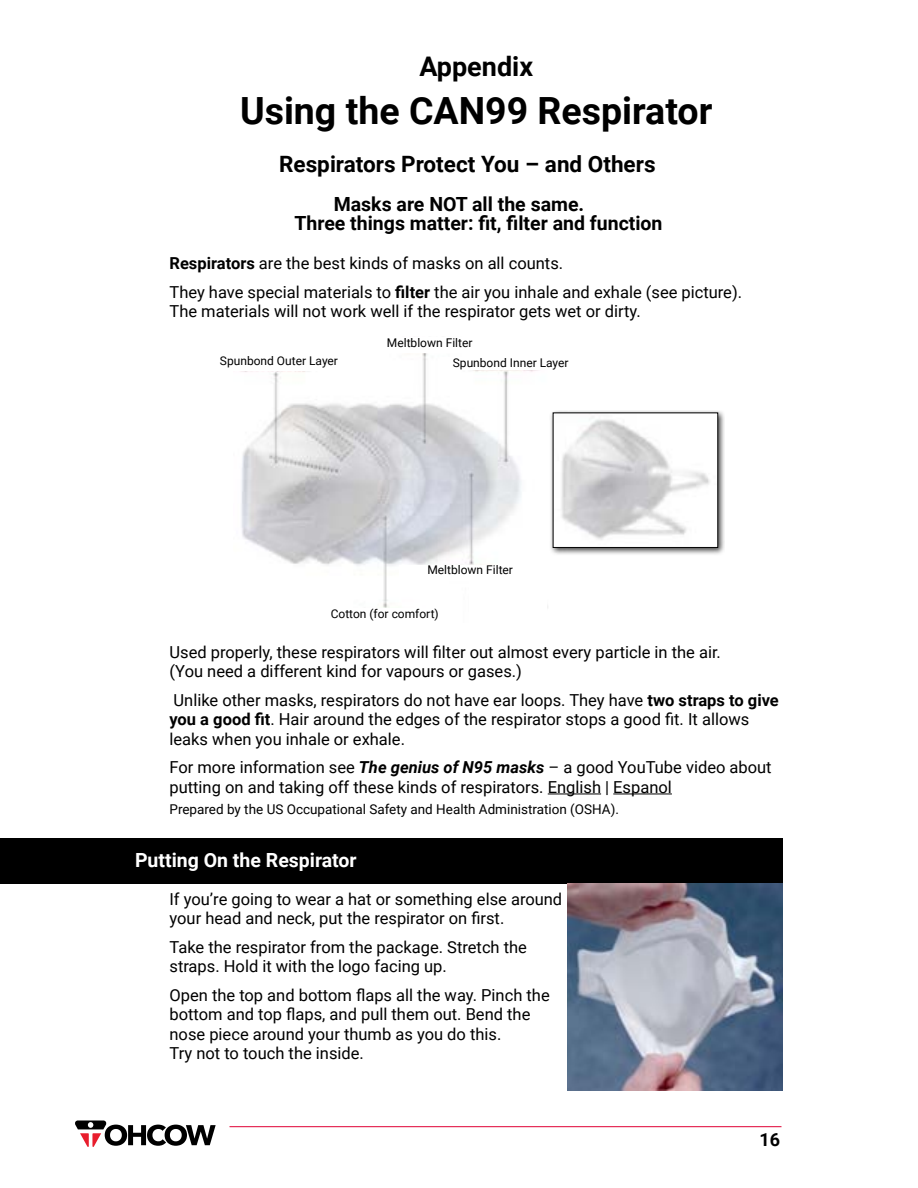
<style>
.page{position:relative;width:918px;height:1188px;background:#fff}
.page>*{position:absolute;margin:0;border:0;box-sizing:border-box;transform-origin:0 0}
.Body_Text{font:700 37.5px "Roboto";color:#000}
.Body_Text-2{font:700 27px "Roboto";color:#000}
.Section_Heading{font:700 22.5px "Roboto";color:#000}
.Section_Heading-2{font:700 19.5px/19.5px "Roboto";color:#000}
.Section_Heading-3{font:700 19.5px "Roboto";color:#fff}
.t1{font:700 18px "Roboto";color:#000}
.Body_Text-3{font:16.5px/19.5px "Roboto";color:#000}
.Body_Text-4{font:13.5px "Roboto";color:#000}
.t2{font:12px "Roboto";color:#000}
.s1{font-weight:700}
.s2{font-weight:700;font-style:italic}
</style>
<div class="page">
<svg style="left:75px;top:1120px;width:141px;height:27px"></svg>
<hr style="left:230px;top:1126px;width:552px;height:1px;background:#e00034">
<div style="left:0;top:838px;width:783px;height:45px;background:#000"></div>
<hr style="left:548px;top:794px;width:53px;height:1px;background:#000">
<hr style="left:613px;top:794px;width:59px;height:1px;background:#000">
<img style="left:241px;top:353px;width:307px;height:255px">
<div style="left:469px;top:574px;width:78px;height:51px;background:#fff"></div>
<img style="left:567px;top:883px;width:215px;height:207px">
<div style="left:550px;top:410px;width:175px;height:146px;background:#000;opacity:.75"></div>
<img style="left:555px;top:414px;width:161px;height:132px">
<div style="left:208px;top:356px;width:142px;height:15px;background:#fff"></div>
<div style="left:440px;top:358px;width:142px;height:12px;background:#fff"></div>
<div style="left:399px;top:565px;width:142px;height:15px;background:#fff"></div>
<p class="Body_Text-2" style="left:419px;top:47px;width:115px">Appendix</p>
<p class="Body_Text" style="left:240px;top:84px;width:474px">Using the CAN99 Respirator</p>
<p class="Section_Heading" style="left:279px;top:148px;width:378px">Respirators Protect You – and Others</p>
<p class="Section_Heading-2" style="left:294px;top:193px;width:370px;text-indent:39px">Masks are NOT all the same.<br>Three things matter: fit, filter and function</p>
<p class="Body_Text-3" style="left:170px;top:253px;width:395px"><span class="s1">Respirators</span> are the best kinds of masks on all counts.</p>
<p class="Body_Text-3" style="left:170px;top:282px;width:574px">They have special materials to <span class="s1">filter</span> the air you inhale and exhale (see picture).<br>The materials will not work well if the respirator gets wet or dirty.</p>
<p class="t2" style="left:220px;top:352px;width:120px">Spunbond Outer Layer</p>
<p class="t2" style="left:387px;top:334px;width:87px">Meltblown Filter</p>
<p class="t2" style="left:453px;top:354px;width:117px">Spunbond Inner Layer</p>
<p class="t2" style="left:427px;top:561px;width:87px">Meltblown Filter</p>
<p class="t2" style="left:331px;top:605px;width:110px">Cotton (for comfort)</p>
<p class="Body_Text-3" style="left:170px;top:642px;width:553px">Used properly, these respirators will filter out almost every particle in the air. (You need a different kind for vapours or gases.)</p>
<p class="Body_Text-3" style="left:170px;top:690px;width:611px">Unlike other masks, respirators do not have ear loops. They have <span class="s1">two straps to give you a good fit</span>. Hair around the edges of the respirator stops a good fit. It allows leaks when you inhale or exhale.</p>
<p class="Body_Text-3" style="left:170px;top:757px;width:604px">For more information see <span class="s2">The genius of N95 masks</span> – a good YouTube video about putting on and taking off these kinds of respirators. English | Espanol</p>
<p class="Body_Text-4" style="left:170px;top:799px;width:451px">Prepared by the US Occupational Safety and Health Administration (OSHA).</p>
<p class="Section_Heading-3" style="left:135px;top:847px;width:223px">Putting On the Respirator</p>
<p class="Body_Text-3" style="left:170px;top:888px;width:394px">If you’re going to wear a hat or something else around your head and neck, put the respirator on first.</p>
<p class="Body_Text-3" style="left:170px;top:936px;width:359px">Take the respirator from the package. Stretch the straps. Hold it with the logo facing up.</p>
<p class="Body_Text-3" style="left:170px;top:984px;width:382px">Open the top and bottom flaps all the way. Pinch the bottom and top flaps, and pull them out. Bend the nose piece around your thumb as you do this.<br>Try not to touch the inside.</p>
<p class="t1" style="left:759px;top:1127px;width:22px">16</p>
</div>
